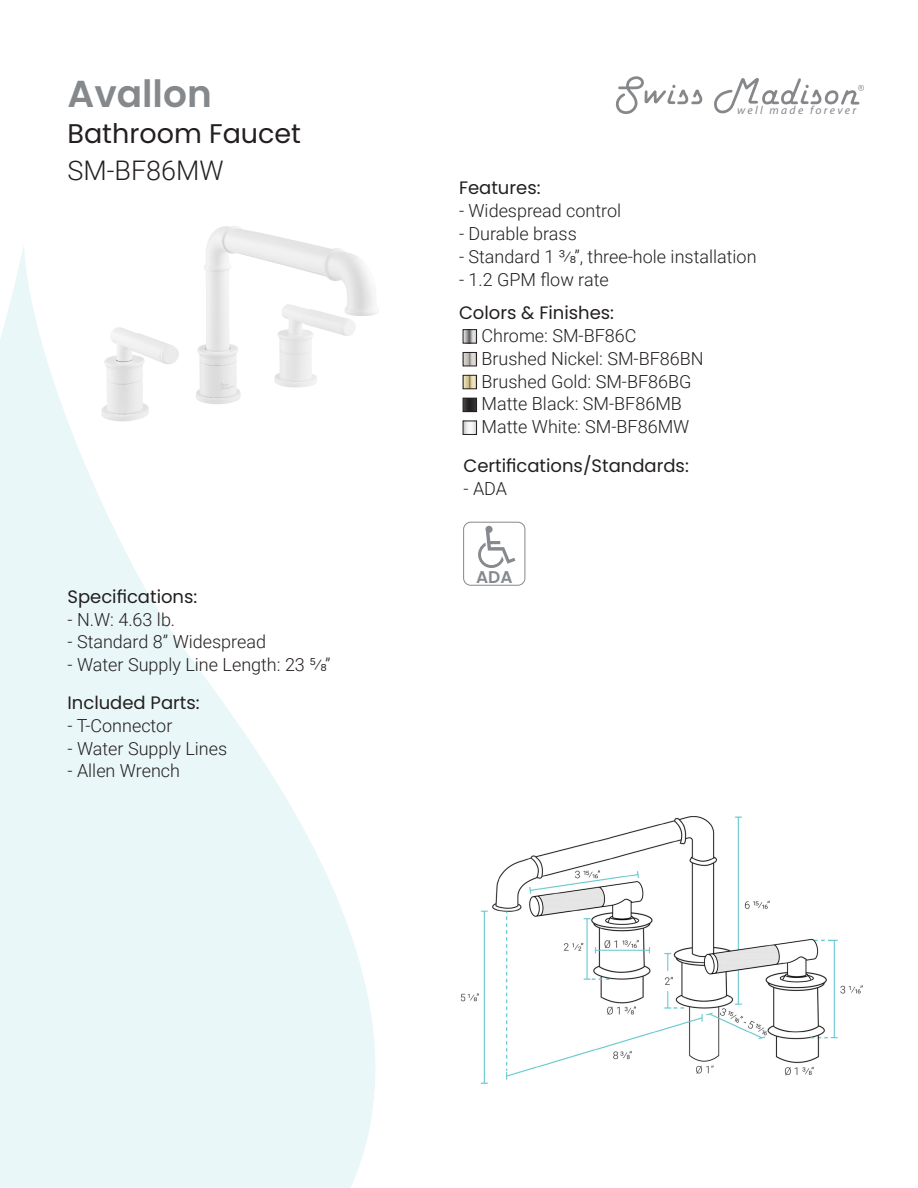
<style>
.page{position:relative;width:918px;height:1188px;background:#fff}
.page>*{position:absolute;margin:0;border:0;box-sizing:border-box;transform-origin:0 0}
.t1{font:600 37.5px "Poppins";color:#85898c}
.t2{font:27px "Poppins";color:#231f20}
.t3{font:300 27px "Roboto";color:#231f20}
.t4{font:300 18px "Roboto";color:#231f20}
.t5{font:18px "Poppins";color:#231f20}
.t6{font:600 16.95px "Poppins";color:#86898d}
.t7{font:italic 11.55px "Myriad Pro";letter-spacing:.2em;color:#85878a}
</style>
<div class="page">
<svg style="left:616px;top:76px;width:87px;height:38px"></svg>
<svg style="left:714px;top:78px;width:150px;height:36px"></svg>
<img style="left:207px;top:226px;width:102px;height:18px">
<svg style="left:0;top:244px;width:378px;height:944px;fill:#eaf7f8"></svg>
<img style="left:460px;top:816px;width:403px;height:268px">
<img style="left:465px;top:331px;width:10px;height:10px">
<div style="left:463px;top:329px;width:14px;height:14px;border:1px solid #231f20"></div>
<img style="left:465px;top:354px;width:10px;height:10px">
<div style="left:463px;top:352px;width:14px;height:14px;border:1px solid #231f20"></div>
<img style="left:465px;top:377px;width:10px;height:10px">
<div style="left:463px;top:375px;width:14px;height:14px;border:1px solid #231f20"></div>
<img style="left:465px;top:400px;width:10px;height:10px">
<div style="left:463px;top:398px;width:14px;height:14px;border:1px solid #231f20"></div>
<img style="left:465px;top:423px;width:10px;height:10px">
<div style="left:463px;top:421px;width:14px;height:14px;border:1px solid #231f20"></div>
<svg style="left:478px;top:526px;width:37px;height:42px"></svg>
<div style="left:463px;top:522px;width:62px;height:63px;border:1px solid #86898d;border-radius:7px"></div>
<p class="t1" style="left:68px;top:72px;width:146px">Avallon</p>
<p class="t2" style="left:68px;top:118px;width:235px">Bathroom Faucet</p>
<p class="t3" style="left:68px;top:152px;width:158px">SM-BF86MW</p>
<p class="t5" style="left:68px;top:586px;width:131px">Specifications:</p>
<p class="t4" style="left:68px;top:607px;width:109px">- N.W: 4.63 lb.</p>
<p class="t4" style="left:68px;top:629px;width:200px">- Standard 8” Widespread</p>
<p class="t4" style="left:68px;top:652px;width:264px">- Water Supply Line Length: 23 5/8”</p>
<p class="t5" style="left:68px;top:692px;width:134px">Included Parts:</p>
<p class="t4" style="left:68px;top:713px;width:106px">- T-Connector</p>
<p class="t4" style="left:68px;top:736px;width:161px">- Water Supply Lines</p>
<p class="t4" style="left:68px;top:758px;width:114px">- Allen Wrench</p>
<p class="t7" style="left:737px;top:103px;width:121px">well made forever</p>
<p class="t5" style="left:459px;top:178px;width:83px">Features:</p>
<p class="t4" style="left:459px;top:198px;width:164px">- Widespread control</p>
<p class="t4" style="left:459px;top:221px;width:119px">- Durable brass</p>
<p class="t4" style="left:459px;top:244px;width:299px">- Standard 1 3/8”, three-hole installation</p>
<p class="t4" style="left:459px;top:267px;width:151px">- 1.2 GPM flow rate</p>
<p class="t5" style="left:459px;top:303px;width:157px">Colors &amp; Finishes:</p>
<p class="t4" style="left:482px;top:323px;width:157px">Chrome: SM-BF86C</p>
<p class="t4" style="left:482px;top:346px;width:224px">Brushed Nickel: SM-BF86BN</p>
<p class="t4" style="left:482px;top:369px;width:212px">Brushed Gold: SM-BF86BG</p>
<p class="t4" style="left:482px;top:391px;width:202px">Matte Black: SM-BF86MB</p>
<p class="t4" style="left:482px;top:414px;width:209px">Matte White: SM-BF86MW</p>
<p class="t5" style="left:464px;top:456px;width:227px">Certifications/Standards:</p>
<p class="t4" style="left:464px;top:476px;width:45px">- ADA</p>
<p class="t6" style="left:476px;top:567px;width:38px">ADA</p>
</div>
